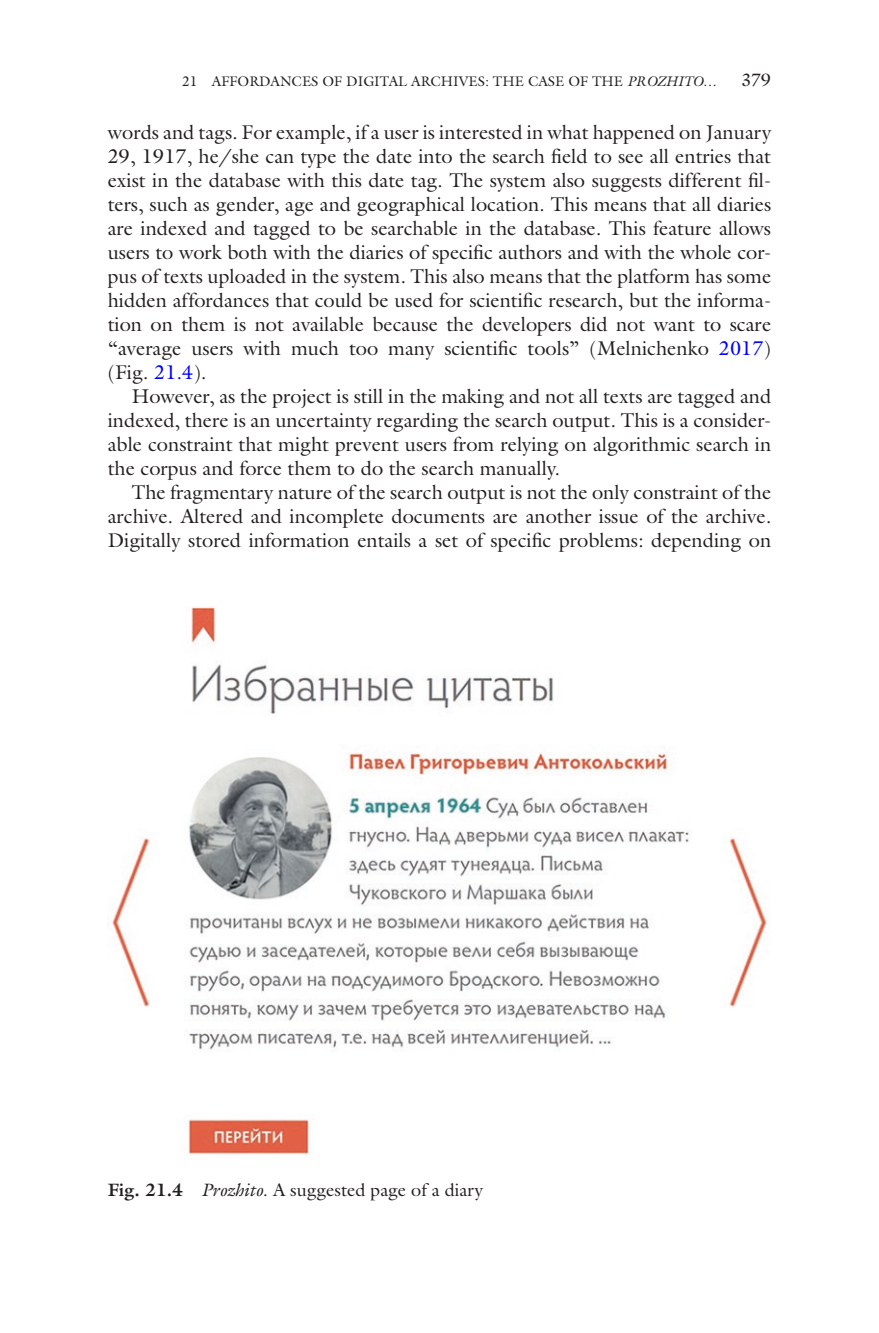
<style>
.page{position:relative;width:879px;height:1333px;background:#fff}
.page>*{position:absolute;margin:0;border:0;box-sizing:border-box;transform-origin:0 0}
.Text_flush{font:20px/24px "Galliard Std";color:#231f20;text-align:justify}
.Text{font:20px/24px "Galliard Std";color:#231f20;text-align:justify}
.t1{font:18px "Galliard Std";color:#231f20}
.t2{font:14px "Galliard Std";color:#231f20}
.s1{color:#00f}
.s2{font-style:italic}
.s3{font-weight:700}
</style>
<div class="page">
<img style="left:112px;top:606px;width:655px;height:550px">
<p class="t1" style="left:741px;top:69px;width:32px">379</p>
<p class="Text_flush" style="left:108px;top:120px;width:665px">words and tags. For example, if a user is interested in what happened on January 29, 1917, he/she can type the date into the search field to see all entries that exist in the database with this date tag. The system also suggests different fil&shy;ters, such as gender, age and geographical location. This means that all diaries are indexed and tagged to be searchable in the database. This feature allows users to work both with the diaries of specific authors and with the whole cor&shy;pus of texts uploaded in the system. This also means that the platform has some hidden affordances that could be used for scientific research, but the informa&shy;tion on them is not available because the developers did not want to scare “average users with much too many scientific tools” (Melnichenko <span class="s1">2017</span>) (Fig. <span class="s1">21.4</span>).</p>
<p class="Text" style="left:108px;top:384px;width:665px;text-indent:24px">However, as the project is still in the making and not all texts are tagged and indexed, there is an uncertainty regarding the search output. This is a consider&shy;able constraint that might prevent users from relying on algorithmic search in the corpus and force them to do the search manually.</p>
<p class="Text" style="left:108px;top:480px;width:665px;text-indent:24px">The fragmentary nature of the search output is not the only constraint of the archive. Altered and incomplete documents are another issue of the archive.<br>Digitally stored information entails a set of specific problems: depending on</p>
<p class="t2" style="left:182px;top:72px;width:536px">21 AFFORDANCES OF DIGITAL ARCHIVES: THE CASE OF THE <span class="s2">PROZHITO</span>…</p>
<p class="t1" style="left:108px;top:1178px;width:377px"><span class="s3">Fig. 21.4</span> <span class="s2">Prozhito</span>. A suggested page of a diary</p>
</div>
